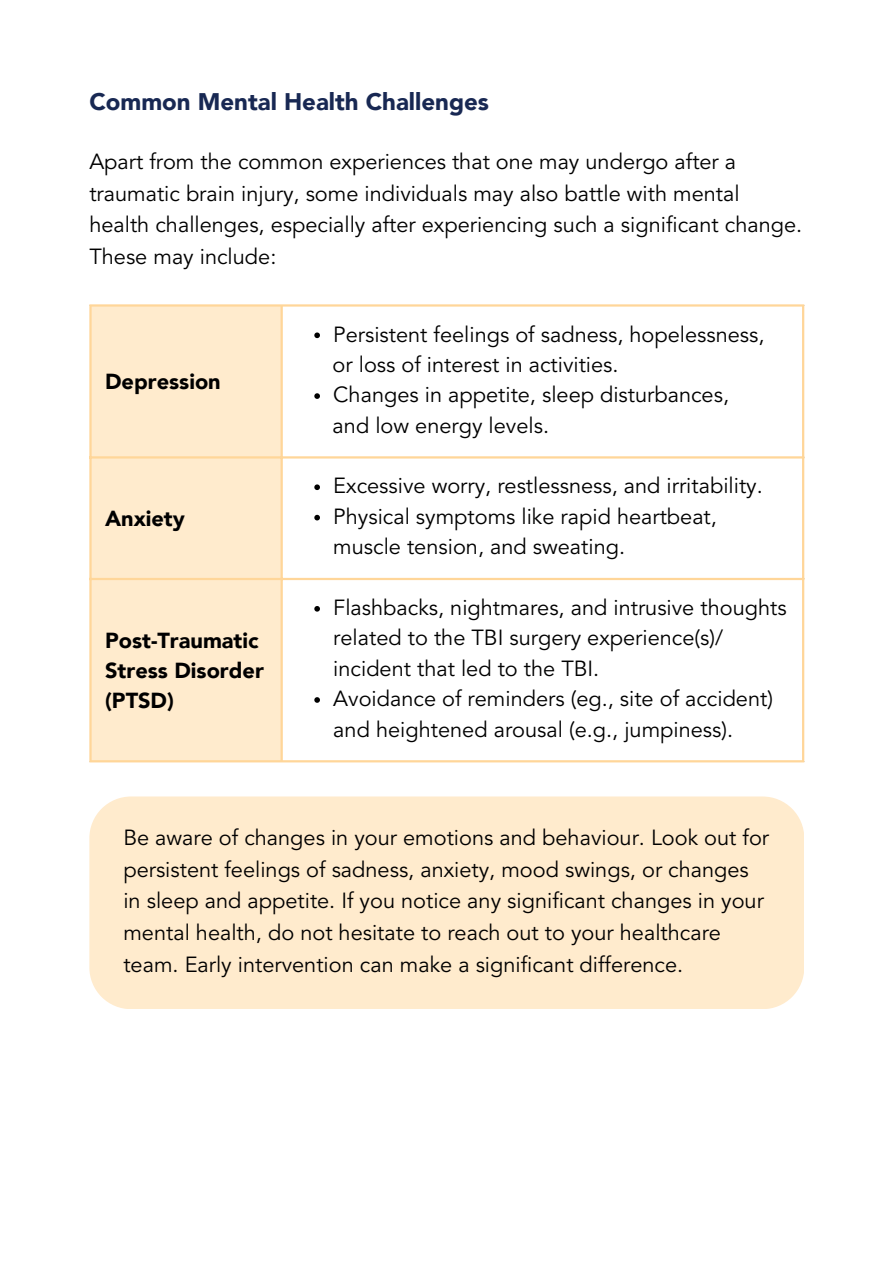
<style>
.page{position:relative;width:894px;height:1264px;background:#fff}
.page>*{position:absolute;margin:0;border:0;box-sizing:border-box;transform-origin:0 0}
.t1{font:900 24px "Avenir LT";color:#182853}
.t2{font:21.75px/31.5px "Avenir LT Std";color:#000}
.t3{font:900 21.75px/30.3px "Avenir LT";color:#000}
</style>
<div class="page">
<div style="left:92px;top:306px;width:188px;height:454px;background:#ffebcd"></div>
<svg style="left:314px;top:332px;width:6px;height:6px"></svg>
<svg style="left:314px;top:393px;width:6px;height:6px"></svg>
<svg style="left:314px;top:484px;width:6px;height:6px"></svg>
<svg style="left:314px;top:515px;width:6px;height:5px"></svg>
<svg style="left:314px;top:606px;width:6px;height:5px"></svg>
<svg style="left:314px;top:697px;width:6px;height:5px"></svg>
<hr style="left:89px;top:306px;width:3px;height:454px;background:#ffd699">
<hr style="left:280px;top:306px;width:3px;height:454px;background:#ffd699">
<hr style="left:801px;top:306px;width:3px;height:454px;background:#ffd699">
<hr style="left:89px;top:304px;width:715px;height:2px;background:#ffd699">
<hr style="left:89px;top:456px;width:715px;height:2px;background:#ffd699">
<hr style="left:89px;top:578px;width:715px;height:2px;background:#ffd699">
<hr style="left:89px;top:760px;width:715px;height:2px;background:#ffd699">
<div style="left:89px;top:796px;width:714px;height:213px;background:#ffebcd"></div>
<h1 class="t1" style="left:89px;top:88px;width:401px">Common Mental Health Challenges</h1>
<p class="t2" style="left:89px;top:148px;width:714px">Apart from the common experiences that one may undergo after a traumatic brain injury, some individuals may also battle with mental health challenges, especially after experiencing such a significant change.<br>These may include:</p>
<p class="t3" style="left:105px;top:366px;width:117px">Depression</p>
<p class="t3" style="left:105px;top:503px;width:81px">Anxiety</p>
<p class="t3" style="left:105px;top:624px;width:160px">Post-Traumatic<br>Stress Disorder (PTSD)</p>
<p class="t2" style="left:333px;top:320px;width:432px">Persistent feelings of sadness, hopelessness,</p>
<p class="t2" style="left:332px;top:350px;width:287px">or loss of interest in activities.</p>
<p class="t2" style="left:333px;top:381px;width:397px">Changes in appetite, sleep disturbances,</p>
<p class="t2" style="left:332px;top:411px;width:218px">and low energy levels.</p>
<p class="t2" style="left:333px;top:472px;width:431px">Excessive worry, restlessness, and irritability.</p>
<p class="t2" style="left:333px;top:503px;width:385px;line-height:30.3px">Physical symptoms like rapid heartbeat, muscle tension, and sweating.</p>
<p class="t2" style="left:333px;top:594px;width:454px;line-height:30.3px">Flashbacks, nightmares, and intrusive thoughts related to the TBI surgery experience(s)/ incident that led to the TBI.</p>
<p class="t2" style="left:333px;top:685px;width:441px;line-height:30.3px">Avoidance of reminders (eg., site of accident) and heightened arousal (e.g., jumpiness).</p>
<p class="t2" style="left:123px;top:824px;width:647px">Be aware of changes in your emotions and behaviour. Look out for persistent feelings of sadness, anxiety, mood swings, or changes in sleep and appetite. If you notice any significant changes in your mental health, do not hesitate to reach out to your healthcare team. Early intervention can make a significant difference.</p>
</div>
